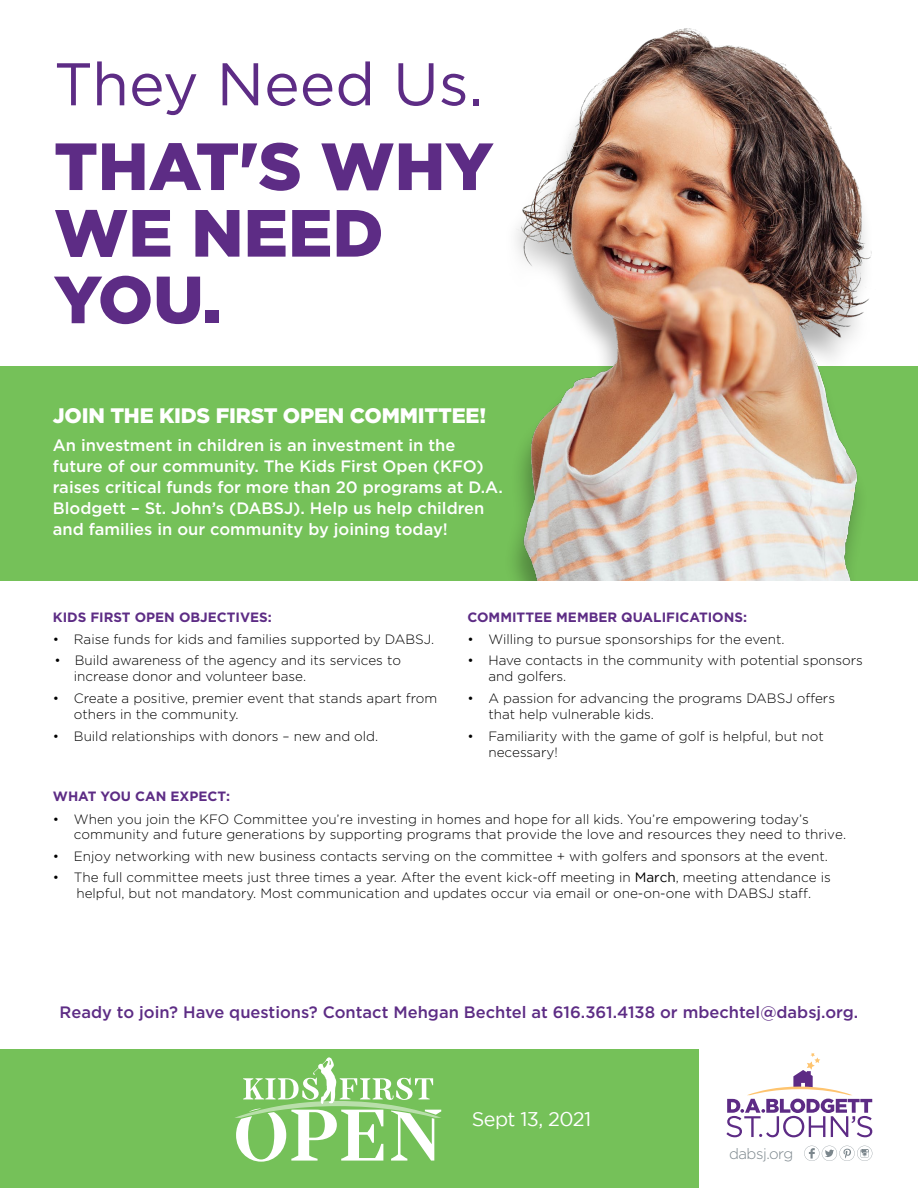
<style>
.page{position:relative;width:918px;height:1188px;background:#fff}
.page>*{position:absolute;margin:0;border:0;box-sizing:border-box;transform-origin:0 0}
.t1{font:900 66.6px/66.6px "Gotham";color:#5d2c85}
.t2{font:60.15px "Gotham";color:#5d2c85}
.t3{font:900 21px "Gotham";letter-spacing:-.01em;color:#fff}
.t4{font:19.8px "Gotham";letter-spacing:-.03em;color:#fff}
.t5{font:500 16.5px/21px "Gotham";color:#fff}
.t6{font:500 16.5px "Gotham";color:#5d2c85}
.t7{font:300 15px "Gotham";letter-spacing:-.03em;color:#7b868c}
.t8{font:300 13.5px/16.2px "Gotham";color:#000}
.t9{font:700 13.5px "Gotham";color:#5d2c85}
.s1{font-weight:400}
</style>
<div class="page">
<div style="left:0;top:366px;width:918px;height:216px;background:#75c159"></div>
<img style="left:513px;top:28px;width:359px;height:552px">
<div style="left:0;top:581px;width:918px;height:471px;background:#fff"></div>
<div style="left:0;top:1050px;width:699px;height:138px;background:#75c159"></div>
<svg style="left:804px;top:1146px;width:68px;height:15px"></svg>
<svg style="left:726px;top:1053px;width:146px;height:84px"></svg>
<svg style="left:235px;top:1057px;width:207px;height:105px"></svg>
<h2 class="t2" style="left:54px;top:46px;width:431px">They Need Us.</h2>
<h1 class="t1" style="left:54px;top:132px;width:441px">THAT'S WHY<br>WE NEED<br>YOU.</h1>
<h3 class="t3" style="left:53px;top:401px;width:435px">JOIN THE KIDS FIRST OPEN COMMITTEE!</h3>
<p class="t5" style="left:53px;top:434px;width:451px">An investment in children is an investment in the future of our community. The Kids First Open (KFO) raises critical funds for more than 20 programs at D.A.<br>Blodgett – St. John’s (DABSJ). Help us help children and families in our community by joining today!</p>
<p class="t9" style="left:53px;top:609px;width:221px">KIDS FIRST OPEN OBJECTIVES:</p>
<p class="t8" style="left:53px;top:631px;width:383px">• Raise funds for kids and families supported by DABSJ.</p>
<p class="t8" style="left:54px;top:651px;width:348px">• Build awareness of the agency and its services to</p>
<p class="t8" style="left:74px;top:668px;width:234px">increase donor and volunteer base.</p>
<p class="t8" style="left:74px;top:690px;width:365px;text-indent:-21px">• Create a positive, premier event that stands apart from others in the community.</p>
<p class="t8" style="left:53px;top:728px;width:327px">• Build relationships with donors – new and old.</p>
<p class="t9" style="left:53px;top:788px;width:179px">WHAT YOU CAN EXPECT:</p>
<p class="t9" style="left:467px;top:608px;width:281px">COMMITTEE MEMBER QUALIFICATIONS:</p>
<p class="t8" style="left:467px;top:630px;width:319px">• Willing to pursue sponsorships for the event.</p>
<p class="t8" style="left:488px;top:652px;width:376px;text-indent:-21px">• Have contacts in the community with potential sponsors and golfers.</p>
<p class="t8" style="left:488px;top:690px;width:348px;text-indent:-21px">• A passion for advancing the programs DABSJ offers that help vulnerable kids.</p>
<p class="t8" style="left:488px;top:728px;width:337px;text-indent:-21px">• Familiarity with the game of golf is helpful, but not necessary!</p>
<p class="t8" style="left:74px;top:811px;width:774px;line-height:15.5px;text-indent:-21px">• When you join the KFO Committee you’re investing in homes and hope for all kids. You’re empowering today’s community and future generations by supporting programs that provide the love and resources they need to thrive.</p>
<p class="t8" style="left:53px;top:869px;width:780px;text-align:center">• The full committee meets just three times a year. After the event kick-off meeting in <span class="s1">March</span>, meeting attendance is helpful, but not mandatory. Most communication and updates occur via email or one-on-one with DABSJ staff.</p>
<p class="t8" style="left:53px;top:848px;width:777px">• Enjoy networking with new business contacts serving on the committee + with golfers and sponsors at the event.</p>
<p class="t6" style="left:60px;top:1001px;width:800px">Ready to join? Have questions? Contact Mehgan Bechtel at 616.361.4138 or mbechtel@dabsj.org.</p>
<h3 class="t4" style="left:472px;top:1109px;width:121px">Sept 13, 2021</h3>
<p class="t7" style="left:729px;top:1145px;width:66px">dabsj.org</p>
</div>
